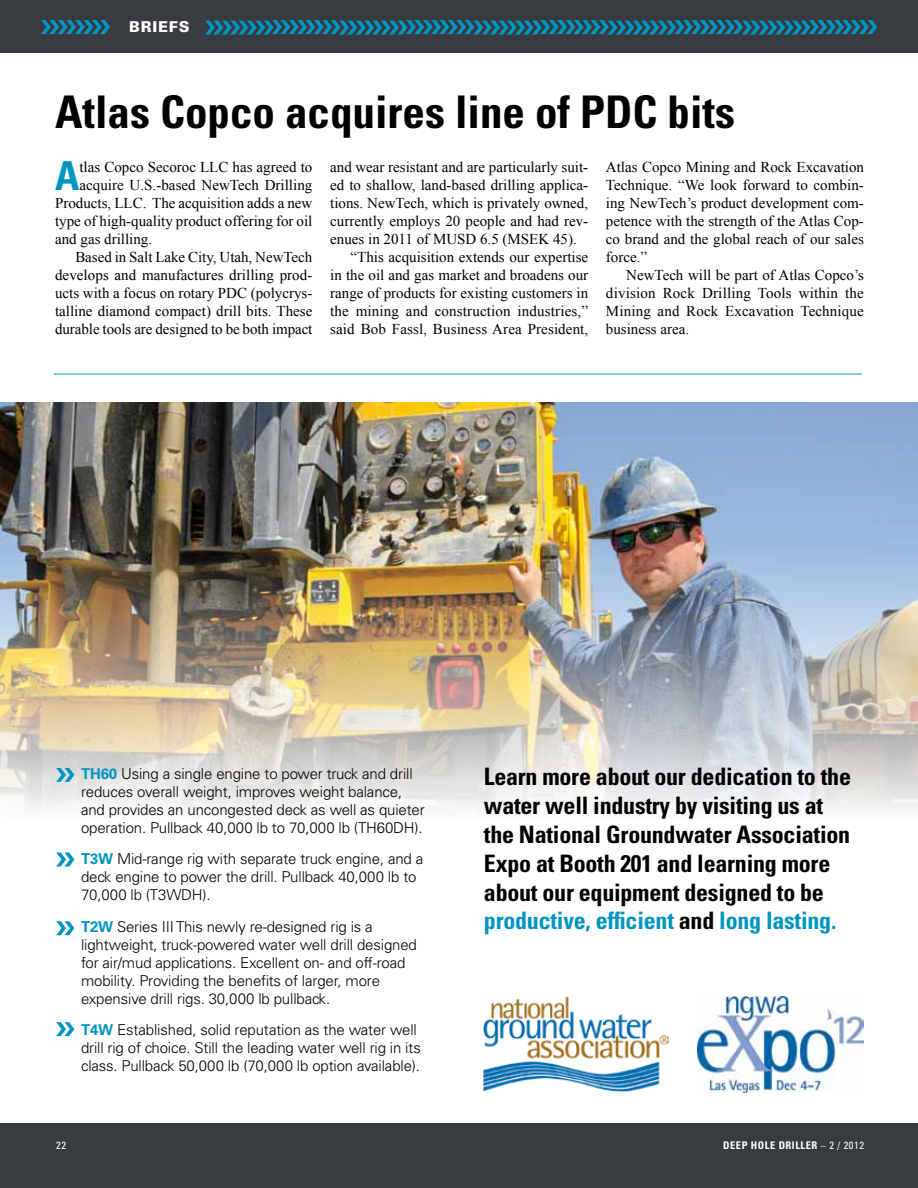
<style>
.page{position:relative;width:918px;height:1188px;background:#fff}
.page>*{position:absolute;margin:0;border:0;box-sizing:border-box;transform-origin:0 0}
.t1{font:700 condensed 45px "Univers LT Std";color:#000}
.t2{font:700 condensed 39.9px "Univers LT Std";color:#0095c1}
.t3{font:700 condensed 24px/28.8px "Univers LT Std";letter-spacing:-.01em;color:#000}
.t4{font:15px/18px "Times New Roman";color:#000;text-align:justify}
.t5{font:300 15px/18px "Univers LT Std";letter-spacing:-.01em;color:#000}
.t6{font:900 15px "Univers LT Std";letter-spacing:.05em;color:#fff}
.t7{font:700 condensed 10.5px "Univers LT Std";letter-spacing:.05em;color:#fff}
.t8{font:condensed 10.5px "Univers LT Std";color:#fff}
.s1{font-weight:700;color:#0095c1}
.s2{color:#0095c1}
.s3{font-weight:400}
</style>
<div class="page">
<div style="left:0;top:1123px;width:918px;height:65px;background:#383b3f"></div>
<div style="left:0;top:0;width:918px;height:53px;background:#383b3f"></div>
<svg style="left:41px;top:20px;width:69px;height:14px"></svg>
<svg style="left:205px;top:20px;width:672px;height:15px"></svg>
<img style="left:0;top:403px;width:918px;height:408px">
<hr style="left:54px;top:374px;width:808px;height:1px;background:#0095c1">
<svg style="left:56px;top:768px;width:18px;height:14px"></svg>
<svg style="left:56px;top:853px;width:18px;height:14px"></svg>
<svg style="left:56px;top:921px;width:18px;height:14px"></svg>
<svg style="left:56px;top:1022px;width:18px;height:14px"></svg>
<img style="left:484px;top:996px;width:185px;height:95px">
<img style="left:698px;top:996px;width:166px;height:97px">
<p class="t6" style="left:129px;top:18px;width:62px">BRIEFS</p>
<h1 class="t1" style="left:55px;top:85px;width:681px">Atlas Copco acquires line of PDC bits</h1>
<h2 class="t2" style="left:55px;top:152px;width:26px">A</h2>
<p class="t4" style="left:79px;top:158px;width:234px">tlas Copco Secoroc LLC has agreed to</p>
<p class="t4" style="left:330px;top:158px;width:259px">and wear resistant and are particularly suit-</p>
<p class="t4" style="left:330px;top:176px;width:259px">ed to shallow, land-based drilling applica-</p>
<p class="t4" style="left:330px;top:194px;width:259px">tions. NewTech, which is privately owned,</p>
<p class="t4" style="left:330px;top:212px;width:259px">currently employs 20 people and had rev-</p>
<p class="t4" style="left:330px;top:230px;width:248px">enues in 2011 of MUSD 6.5 (MSEK 45).</p>
<p class="t4" style="left:351px;top:248px;width:239px">“This acquisition extends our expertise</p>
<p class="t4" style="left:330px;top:266px;width:259px">in the oil and gas market and broadens our</p>
<p class="t4" style="left:330px;top:284px;width:259px">range of products for existing customers in</p>
<p class="t4" style="left:330px;top:302px;width:259px">the mining and construction industries,”</p>
<p class="t4" style="left:330px;top:320px;width:260px">said Bob Fassl, Business Area President,</p>
<p class="t4" style="left:606px;top:158px;width:260px">Atlas Copco Mining and Rock Excavation Technique. “We look forward to combin&shy;ing NewTech’s product development com&shy;petence with the strength of the Atlas Cop&shy;co brand and the global reach of our sales force.”</p>
<p class="t4" style="left:606px;top:266px;width:260px;text-indent:20px">NewTech will be part of Atlas Copco’s division Rock Drilling Tools within the Mining and Rock Excavation Technique business area.</p>
<p class="t4" style="left:79px;top:176px;width:234px">acquire U.S.-based NewTech Drilling</p>
<p class="t4" style="left:55px;top:194px;width:259px">Products, LLC. The acquisition adds a new</p>
<p class="t4" style="left:55px;top:212px;width:259px">type of high-quality product offering for oil</p>
<p class="t4" style="left:55px;top:230px;width:99px">and gas drilling.</p>
<p class="t4" style="left:75px;top:248px;width:238px">Based in Salt Lake City, Utah, NewTech</p>
<p class="t4" style="left:55px;top:266px;width:259px">develops and manufactures drilling prod-</p>
<p class="t4" style="left:55px;top:284px;width:259px">ucts with a focus on rotary PDC (polycrys-</p>
<p class="t4" style="left:55px;top:302px;width:259px">talline diamond compact) drill bits. These</p>
<p class="t4" style="left:55px;top:320px;width:259px">durable tools are designed to be both impact</p>
<p class="t5" style="left:81px;top:764px;width:345px"><span class="s1">TH60</span> Using a single engine to power truck and drill reduces overall weight, improves weight balance, and provides an uncongested deck as well as quieter operation. Pullback 40,000 lb to 70,000 lb (TH60DH).</p>
<p class="t5" style="left:81px;top:850px;width:344px"><span class="s1">T3W</span> Mid-range rig with separate truck engine, and a deck engine to power the drill. Pullback 40,000 lb to<br>70,000 lb (T3WDH).</p>
<p class="t5" style="left:81px;top:917px;width:337px"><span class="s1">T2W</span> Series III This newly re-designed rig is a lightweight, truck-powered water well drill designed for air/mud applications. Excellent on- and off-road mobility. Providing the benefits of larger, more expensive drill rigs. 30,000 lb pullback.</p>
<p class="t5" style="left:81px;top:1021px;width:341px"><span class="s1">T4W</span> Established, solid reputation as the water well drill rig of choice. Still the leading water well rig in its class. Pullback 50,000 lb (70,000 lb option available).</p>
<h3 class="t3" style="left:484px;top:762px;width:369px">Learn more about our dedication to the water well industry by visiting us at the National Groundwater Association Expo at Booth 201 and learning more about our equipment designed to be <span class="s2">productive, efficient</span> and <span class="s2">long lasting.</span></h3>
<p class="t8" style="left:56px;top:1138px;width:11px">22</p>
<p class="t7" style="left:723px;top:1138px;width:142px">deep hole driller <span class="s3">– 2 / 2012</span></p>
</div>
